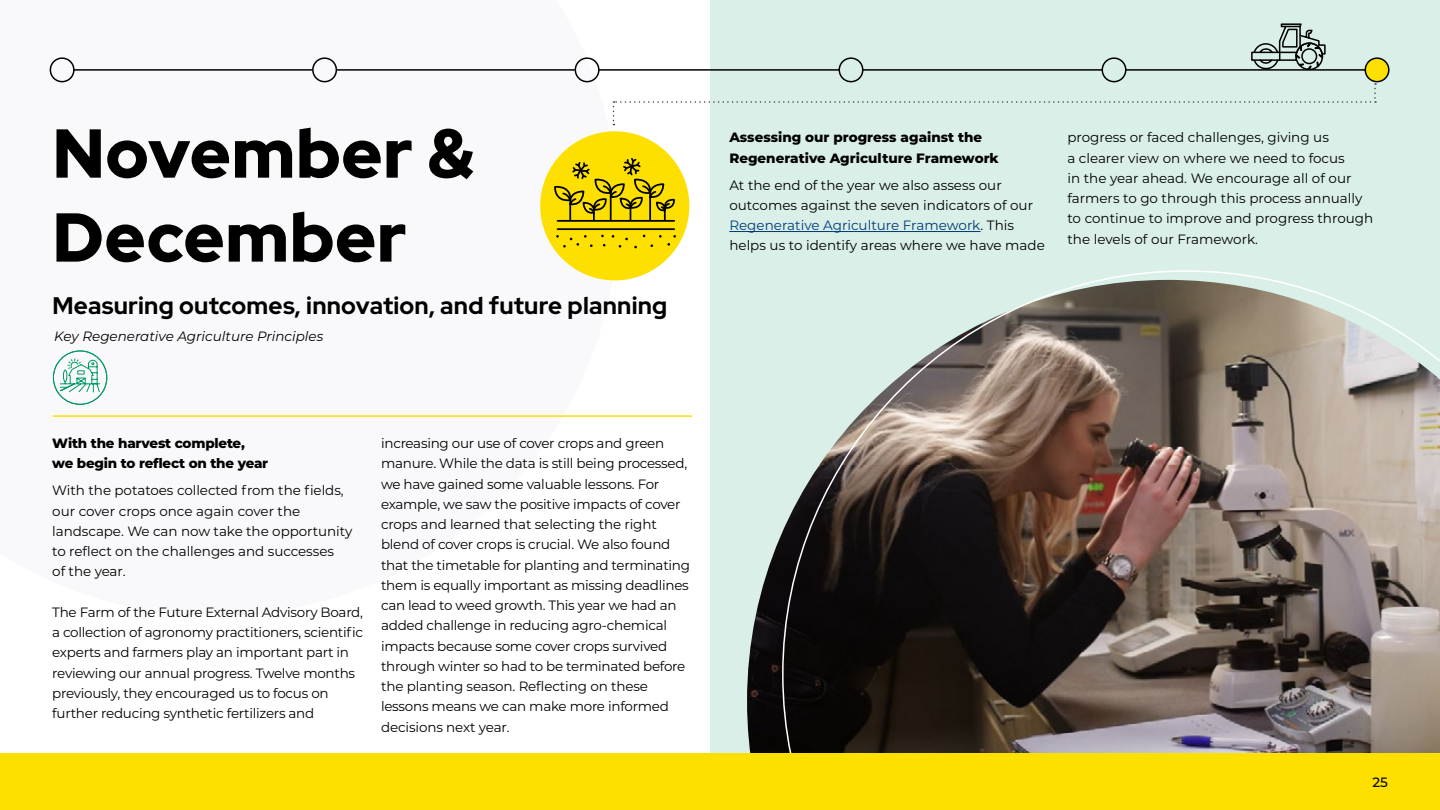
<style>
.page{position:relative;width:1440px;height:810px;background:#fff}
.page>*{position:absolute;margin:0;border:0;box-sizing:border-box;transform-origin:0 0}
.t1{font:900 69px/84px "Red Hat Display";letter-spacing:.01em;color:#000}
.t2{font:800 24px "Red Hat Display";letter-spacing:.01em;color:#000}
.t3{font:13.5px/20.2px "Montserrat";letter-spacing:-.02em;color:#000}
.t4{font:13.5px/20.2px "Montserrat";color:#000}
.t5{font:800 13.5px/20.2px "Montserrat";letter-spacing:-.005em;color:#000}
.t6{font:italic 13.5px "Montserrat";color:#000}
.t7{font:500 13.5px "Montserrat";color:#000}
.s1{color:#003b75}
</style>
<div class="page">
<div style="left:711px;top:0;width:729px;height:810px;background:#d9efe8"></div>
<hr style="left:53px;top:415px;width:639px;height:2px;background:#fee000">
<hr style="left:1126px;top:69px;width:239px;height:2px;background:#000">
<hr style="left:863px;top:69px;width:239px;height:2px;background:#000">
<hr style="left:600px;top:69px;width:239px;height:2px;background:#000">
<hr style="left:337px;top:69px;width:237px;height:2px;background:#000">
<hr style="left:74px;top:69px;width:238px;height:2px;background:#000">
<div style="left:50px;top:57px;width:25px;height:25px;border:2px solid #000;border-radius:50%"></div>
<div style="left:312px;top:57px;width:25px;height:25px;border:2px solid #000;border-radius:50%"></div>
<div style="left:575px;top:57px;width:25px;height:25px;border:2px solid #000;border-radius:50%"></div>
<div style="left:839px;top:57px;width:25px;height:25px;border:2px solid #000;border-radius:50%"></div>
<div style="left:1102px;top:57px;width:25px;height:25px;border:2px solid #000;border-radius:50%"></div>
<div style="left:1365px;top:58px;width:24px;height:24px;background:#fee000;border-radius:50%"></div>
<div style="left:1365px;top:57px;width:25px;height:25px;border:2px solid #000;border-radius:50%"></div>
<svg style="left:1250px;top:23px;width:96px;height:48px"></svg>
<svg style="left:613px;top:83px;width:763px;height:42px"></svg>
<svg style="left:59px;top:358px;width:42px;height:35px"></svg>
<div style="left:53px;top:350px;width:54px;height:55px;border:1px solid #009863;border-radius:50%"></div>
<img style="left:747px;top:533px;width:35px;height:221px">
<img style="left:782px;top:270px;width:658px;height:484px">
<hr style="left:729px;top:231px;width:252px;height:1px;background:#003b75">
<div style="left:540px;top:131px;width:149px;height:149px;background:#fee000;border-radius:50%"></div>
<hr style="left:558px;top:228px;width:116px;height:2px;background:#000">
<svg style="left:612px;top:235px;width:16px;height:13px"></svg>
<svg style="left:659px;top:235px;width:17px;height:11px"></svg>
<svg style="left:601px;top:234px;width:5px;height:13px"></svg>
<svg style="left:556px;top:235px;width:37px;height:13px"></svg>
<svg style="left:553px;top:156px;width:123px;height:66px"></svg>
<div style="left:0;top:754px;width:1440px;height:56px;background:#fee000"></div>
<h1 class="t1" style="left:52px;top:111px;width:425px">November &amp;<br>December</h1>
<h2 class="t2" style="left:52px;top:290px;width:616px">Measuring outcomes, innovation, and future planning</h2>
<p class="t6" style="left:54px;top:327px;width:271px">Key Regenerative Agriculture Principles</p>
<p class="t5" style="left:52px;top:432px;width:217px">With the harvest complete, we begin to reflect on the year</p>
<p class="t3" style="left:52px;top:480px;width:302px">With the potatoes collected from the fields, our cover crops once again cover the landscape. We can now take the opportunity to reflect on the challenges and successes<br>of the year.</p>
<p class="t3" style="left:52px;top:601px;width:312px">The Farm of the Future External Advisory Board, a collection of agronomy practitioners, scientific experts and farmers play an important part in reviewing our annual progress. Twelve months previously, they encouraged us to focus on further reducing synthetic fertilizers and</p>
<p class="t3" style="left:381px;top:433px;width:311px">increasing our use of cover crops and green manure. While the data is still being processed, we have gained some valuable lessons. For example, we saw the positive impacts of cover crops and learned that selecting the right blend of cover crops is crucial. We also found that the timetable for planting and terminating them is equally important as missing deadlines can lead to weed growth. This year we had an added challenge in reducing agro-chemical impacts because some cover crops survived through winter so had to be terminated before the planting season. Reflecting on these lessons means we can make more informed decisions next year.</p>
<p class="t5" style="left:729px;top:127px;width:271px">Assessing our progress against the<br>Regenerative Agriculture Framework</p>
<p class="t4" style="left:729px;top:174px;width:317px">At the end of the year we also assess our outcomes against the seven indicators of our <span class="s1">Regenerative Agriculture Framework</span>. This helps us to identify areas where we have made</p>
<p class="t4" style="left:1067px;top:127px;width:307px">progress or faced challenges, giving us<br>a clearer view on where we need to focus<br>in the year ahead. We encourage all of our farmers to go through this process annually to continue to improve and progress through the levels of our Framework.</p>
<p class="t7" style="left:1373px;top:772px;width:17px">25</p>
</div>
